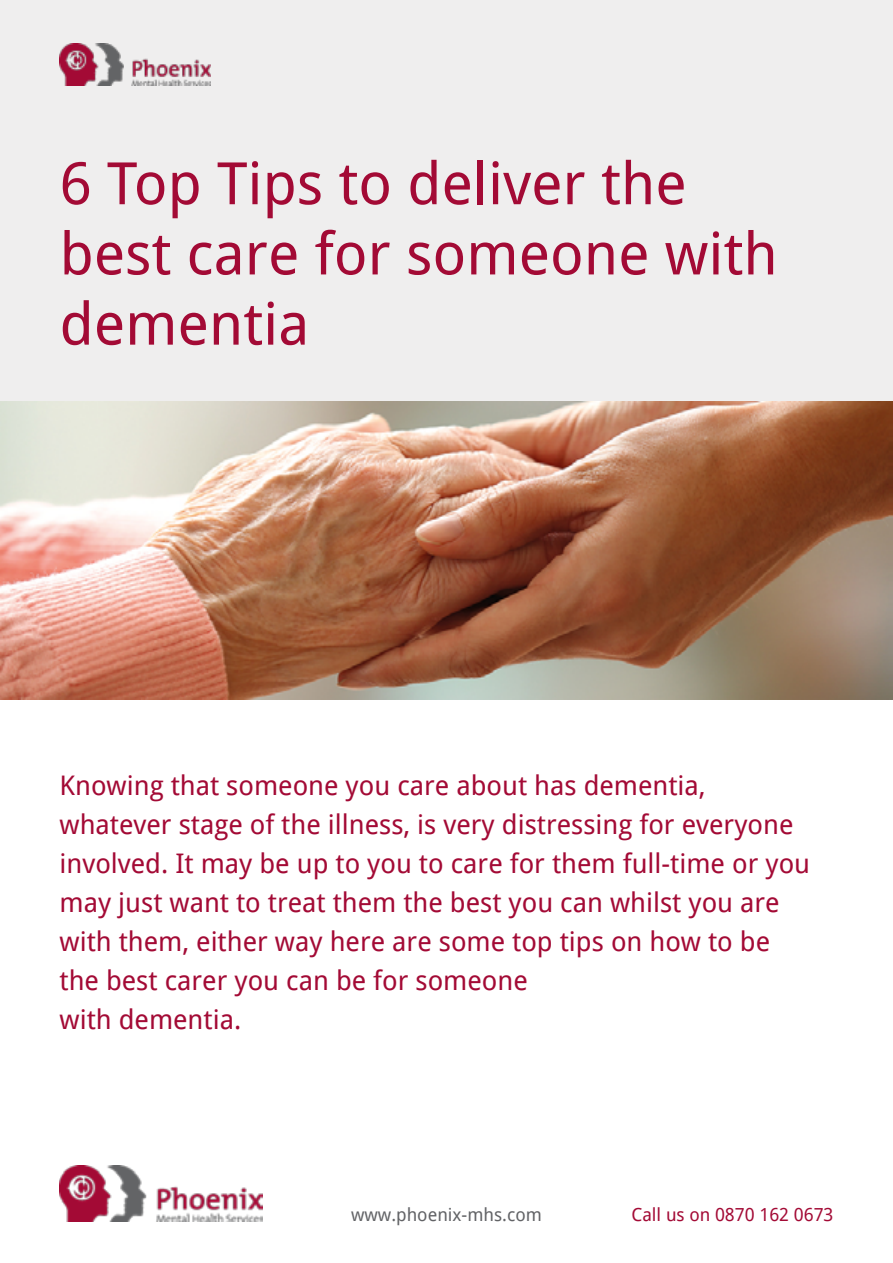
<style>
.page{position:relative;width:893px;height:1263px;background:#fff}
.page>*{position:absolute;margin:0;border:0;box-sizing:border-box;transform-origin:0 0}
.t1{font:58.5px/70.2px "Droid Sans";color:#a30a35}
.t2{font:27px/39px "Droid Sans";color:#a30a35}
.t3{font:18px "Droid Sans";color:#626366}
.t4{font:18px "Droid Sans";color:#a30a35}
</style>
<div class="page">
<img style="left:59px;top:1165px;width:204px;height:56px">
<div style="left:0;top:0;width:893px;height:402px;background:#efeeee"></div>
<img style="left:0;top:402px;width:893px;height:297px">
<img style="left:60px;top:44px;width:150px;height:41px">
<h1 class="t1" style="left:60px;top:146px;width:720px">6 Top Tips to deliver the best care for someone with dementia</h1>
<p class="t2" style="left:60px;top:765px;width:752px">Knowing that someone you care about has dementia, whatever stage of the illness, is very distressing for everyone involved. It may be up to you to care for them full-time or you may just want to treat them the best you can whilst you are with them, either way here are some top tips on how to be the best carer you can be for someone<br>with dementia.</p>
<p class="t3" style="left:351px;top:1202px;width:192px">www.phoenix-mhs.com</p>
<p class="t4" style="left:632px;top:1202px;width:203px">Call us on 0870 162 0673</p>
</div>
